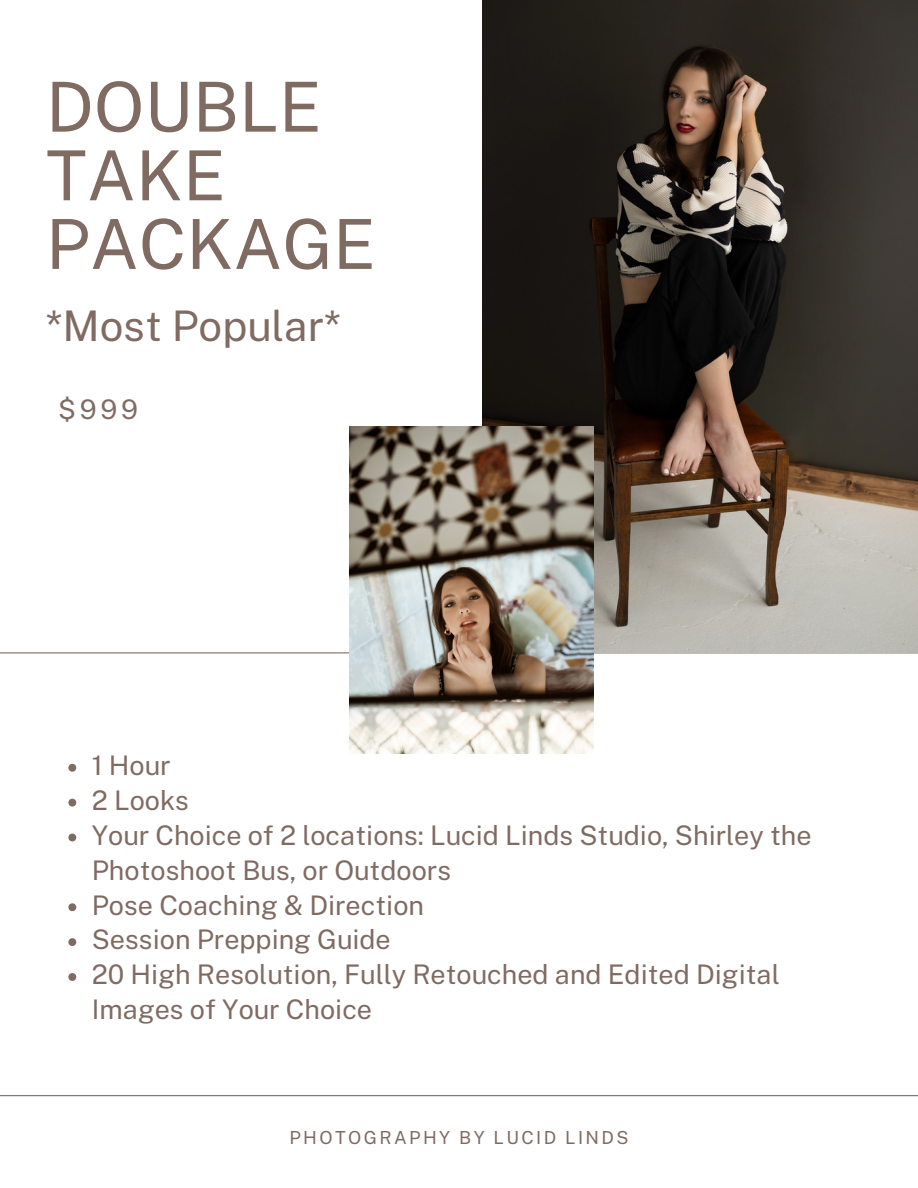
<style>
.page{position:relative;width:918px;height:1188px;background:#fff}
.page>*{position:absolute;margin:0;border:0;box-sizing:border-box;transform-origin:0 0}
.t1{font:69px/68.7px "Public Sans";color:#806b62}
.t2{font:42.15px "Public Sans";color:#806b62}
.t3{font:27px/34.8px "Public Sans";color:#806b62}
.t4{font:18px "Public Sans";letter-spacing:.135em;color:#806b62}
</style>
<div class="page">
<hr style="left:0;top:652px;width:918px;height:1px;background:#806b62">
<hr style="left:0;top:1095px;width:918px;height:1px;background:#806b62">
<img style="left:483px;top:0;width:435px;height:652px">
<img style="left:349px;top:427px;width:244px;height:327px">
<svg style="left:68px;top:764px;width:8px;height:8px"></svg>
<svg style="left:68px;top:799px;width:8px;height:8px"></svg>
<svg style="left:68px;top:834px;width:8px;height:7px"></svg>
<svg style="left:68px;top:903px;width:8px;height:8px"></svg>
<svg style="left:68px;top:938px;width:8px;height:8px"></svg>
<svg style="left:68px;top:973px;width:8px;height:8px"></svg>
<p class="t1" style="left:46px;top:72px;width:331px">DOUBLE<br>TAKE<br>PACKAGE</p>
<h2 class="t2" style="left:46px;top:301px;width:296px">*Most Popular*</h2>
<h3 class="t3" style="left:58px;top:392px;width:82px">$999</h3>
<p class="t3" style="left:92px;top:748px;width:80px">1 Hour</p>
<p class="t3" style="left:92px;top:783px;width:99px">2 Looks</p>
<p class="t3" style="left:92px;top:818px;width:721px">Your Choice of 2 locations: Lucid Linds Studio, Shirley the<br>Photoshoot Bus, or Outdoors</p>
<p class="t3" style="left:92px;top:887px;width:334px">Pose Coaching &amp; Direction</p>
<p class="t3" style="left:92px;top:922px;width:301px">Session Prepping Guide</p>
<p class="t3" style="left:92px;top:957px;width:690px">20 High Resolution, Fully Retouched and Edited Digital<br>Images of Your Choice</p>
<p class="t4" style="left:289px;top:1127px;width:341px">PHOTOGRAPHY BY LUCID LINDS</p>
</div>
